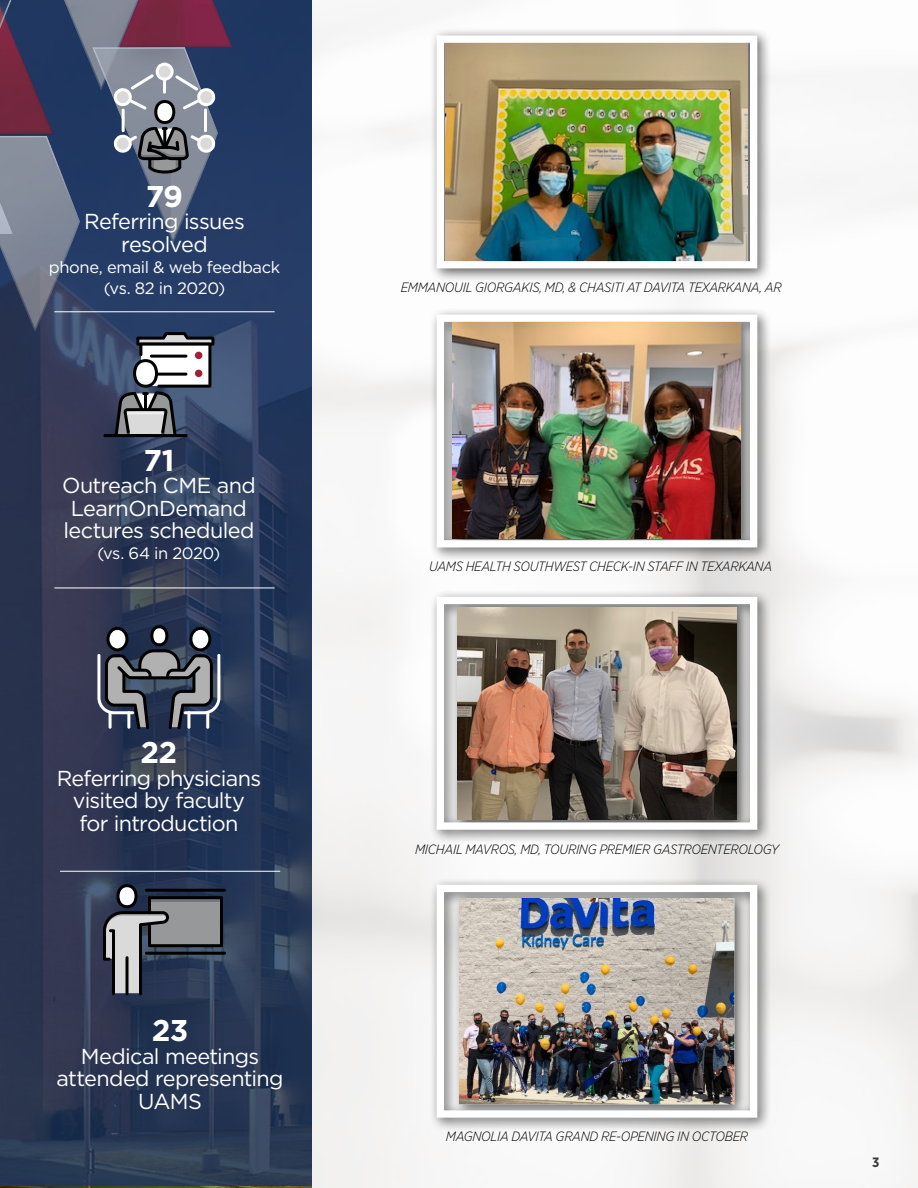
<style>
.page{position:relative;width:918px;height:1188px;background:#fff}
.page>*{position:absolute;margin:0;border:0;box-sizing:border-box;transform-origin:0 0}
.t1{font:700 30px "Gotham";letter-spacing:-.025em;color:#fff}
.t2{font:21.6px/22.5px "Gotham";letter-spacing:-.03em;color:#fff;text-align:center}
.t3{font:16.5px/21px "Gotham";letter-spacing:-.025em;color:#fff;text-align:center}
.Section_Header{font:italic 300 13.5px "Gotham Narrow";letter-spacing:-.02em;color:#000}
.t4{font:700 13.5px "Gotham Narrow";color:#000}
</style>
<div class="page">
<svg style="left:0;top:0;width:312px;height:1186px;background:#2b3957"></svg>
<img style="left:0;top:0;width:232px;height:343px">
<svg style="left:97px;top:625px;width:123px;height:104px;background:#575d6b"></svg>
<hr style="left:54px;top:311px;width:221px;height:1px;background:#fff">
<hr style="left:103px;top:434px;width:85px;height:3px;background:#000;border-radius:2px">
<svg style="left:115px;top:332px;width:99px;height:105px"></svg>
<hr style="left:54px;top:588px;width:221px;height:1px;background:#fff">
<svg style="left:114px;top:63px;width:101px;height:111px;background:#7f8694"></svg>
<hr style="left:60px;top:871px;width:220px;height:1px;background:#fff">
<hr style="left:145px;top:889px;width:81px;height:3px;background:#000;border-radius:2px">
<hr style="left:145px;top:952px;width:81px;height:3px;background:#000;border-radius:2px">
<svg style="left:103px;top:884px;width:120px;height:111px;background:#5c626f"></svg>
<div style="left:429px;top:28px;width:343px;height:255px;background:#000;opacity:.65"></div>
<img style="left:446px;top:44px;width:302px;height:216px">
<div style="left:437px;top:36px;width:320px;height:232px;border:7px solid #fff"></div>
<div style="left:429px;top:307px;width:343px;height:255px;background:#000;opacity:.65"></div>
<img style="left:452px;top:323px;width:290px;height:216px">
<div style="left:437px;top:315px;width:320px;height:232px;border:7px solid #fff"></div>
<div style="left:429px;top:589px;width:343px;height:256px;background:#000;opacity:.65"></div>
<img style="left:457px;top:607px;width:280px;height:212px">
<div style="left:437px;top:597px;width:320px;height:233px;border:7px solid #fff"></div>
<div style="left:429px;top:877px;width:343px;height:256px;background:#000;opacity:.65"></div>
<img style="left:459px;top:898px;width:276px;height:206px">
<div style="left:437px;top:885px;width:320px;height:233px;border:7px solid #fff"></div>
<p class="t1" style="left:146px;top:176px;width:39px">79</p>
<p class="t2" style="left:84px;top:210px;width:162px">Referring issues</p>
<p class="t2" style="left:121px;top:232px;width:88px">resolved</p>
<p class="t3" style="left:49px;top:256px;width:233px">phone, email &amp; web feedback (vs. 82 in 2020)</p>
<p class="t1" style="left:143px;top:440px;width:32px">71</p>
<p class="t2" style="left:62px;top:474px;width:195px">Outreach CME and<br>LearnOnDemand lectures scheduled</p>
<p class="t3" style="left:97px;top:543px;width:125px">(vs. 64 in 2020)</p>
<p class="t1" style="left:141px;top:733px;width:38px">22</p>
<p class="t2" style="left:57px;top:766px;width:206px">Referring physicians visited by faculty for introduction</p>
<p class="t1" style="left:152px;top:1011px;width:38px">23</p>
<p class="t2" style="left:57px;top:1044px;width:229px">Medical meetings attended representing<br>UAMS</p>
<p class="Section_Header" style="left:401px;top:279px;width:382px">EMMANOUIL GIORGAKIS, MD, &amp; CHASITI AT DAVITA TEXARKANA, AR</p>
<p class="Section_Header" style="left:429px;top:558px;width:345px">UAMS HEALTH SOUTHWEST CHECK-IN STAFF IN TEXARKANA</p>
<p class="Section_Header" style="left:415px;top:841px;width:365px">MICHAIL MAVROS, MD, TOURING PREMIER GASTROENTEROLOGY</p>
<p class="Section_Header" style="left:446px;top:1128px;width:304px">MAGNOLIA DAVITA GRAND RE-OPENING IN OCTOBER</p>
<p class="t4" style="left:872px;top:1154px;width:9px">3</p>
</div>
